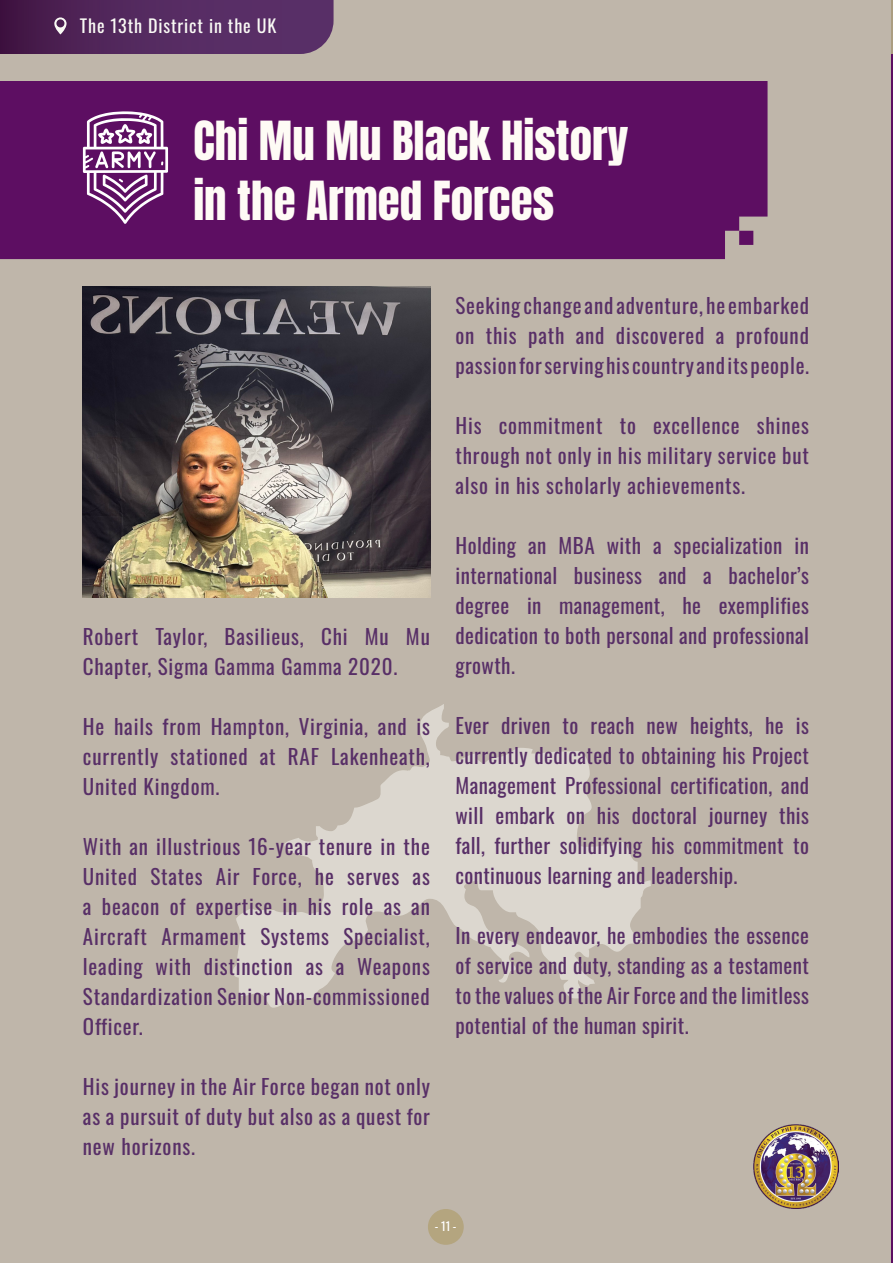
<style>
.page{position:relative;width:893px;height:1263px;background:#bfb6aa}
.page>*{position:absolute;margin:0;border:0;box-sizing:border-box;transform-origin:0 0}
.t1{font:45px "Anton";color:#fefbf5}
.t2{font:21px/30px "Oswald";letter-spacing:.04em;color:#582f67;text-align:justify}
.t3{font:18px "Oswald";letter-spacing:.05em;color:#fafaf5}
.t4{font:12px "Oswald";color:#fff}
</style>
<div class="page">
<div style="left:0;top:81px;width:767px;height:178px;background:#5d0e62"></div>
<div style="left:428px;top:1209px;width:36px;height:36px;background:#b4a57f;border-radius:50%"></div>
<svg style="left:0;top:0;width:334px;height:54px;background:#542a5e"></svg>
<svg style="left:233px;top:704px;width:418px;height:304px"></svg>
<img style="left:754px;top:1124px;width:85px;height:85px">
<img style="left:83px;top:286px;width:347px;height:311px">
<hr style="left:891px;top:0;width:2px;height:1263px;background:#5d0e62">
<hr style="left:891px;top:0;width:2px;height:53px;background:#ab9d81">
<svg style="left:83px;top:111px;width:85px;height:113px;background:#905b94"></svg>
<p class="t3" style="left:80px;top:10px;width:198px">The 13th District in the UK</p>
<p class="t1" style="left:193px;top:118px;width:437px">Chi Mu Mu Black History</p>
<p class="t1" style="left:193px;top:178px;width:362px">in the Armed Forces</p>
<p class="t2" style="left:83px;top:619px;width:348px">Robert Taylor, Basilieus, Chi Mu Mu<br>Chapter, Sigma Gamma Gamma 2020.</p>
<p class="t2" style="left:83px;top:709px;width:348px">He hails from Hampton, Virginia, and is currently stationed at RAF Lakenheath, United Kingdom.</p>
<p class="t2" style="left:83px;top:829px;width:348px">With an illustrious 16-year tenure in the United States Air Force, he serves as a beacon of expertise in his role as an Aircraft Armament Systems Specialist, leading with distinction as a Weapons Standardization Senior Non-commissioned Officer.</p>
<p class="t2" style="left:83px;top:1069px;width:348px">His journey in the Air Force began not only as a pursuit of duty but also as a quest for new horizons.</p>
<p class="t2" style="left:455px;top:289px;width:355px">Seeking change and adventure, he embarked on this path and discovered a profound passion for serving his country and its people.</p>
<p class="t2" style="left:455px;top:409px;width:355px">His commitment to excellence shines through not only in his military service but also in his scholarly achievements.</p>
<p class="t2" style="left:455px;top:529px;width:355px">Holding an MBA with a specialization in international business and a bachelor’s degree in management, he exemplifies dedication to both personal and professional growth.</p>
<p class="t2" style="left:455px;top:709px;width:355px">Ever driven to reach new heights, he is currently dedicated to obtaining his Project Management Professional certification, and will embark on his doctoral journey this fall, further solidifying his commitment to continuous learning and leadership.</p>
<p class="t2" style="left:455px;top:919px;width:355px">In every endeavor, he embodies the essence of service and duty, standing as a testament to the values of the Air Force and the limitless potential of the human spirit.</p>
<p class="t4" style="left:435px;top:1215px;width:23px">- 11 -</p>
</div>
